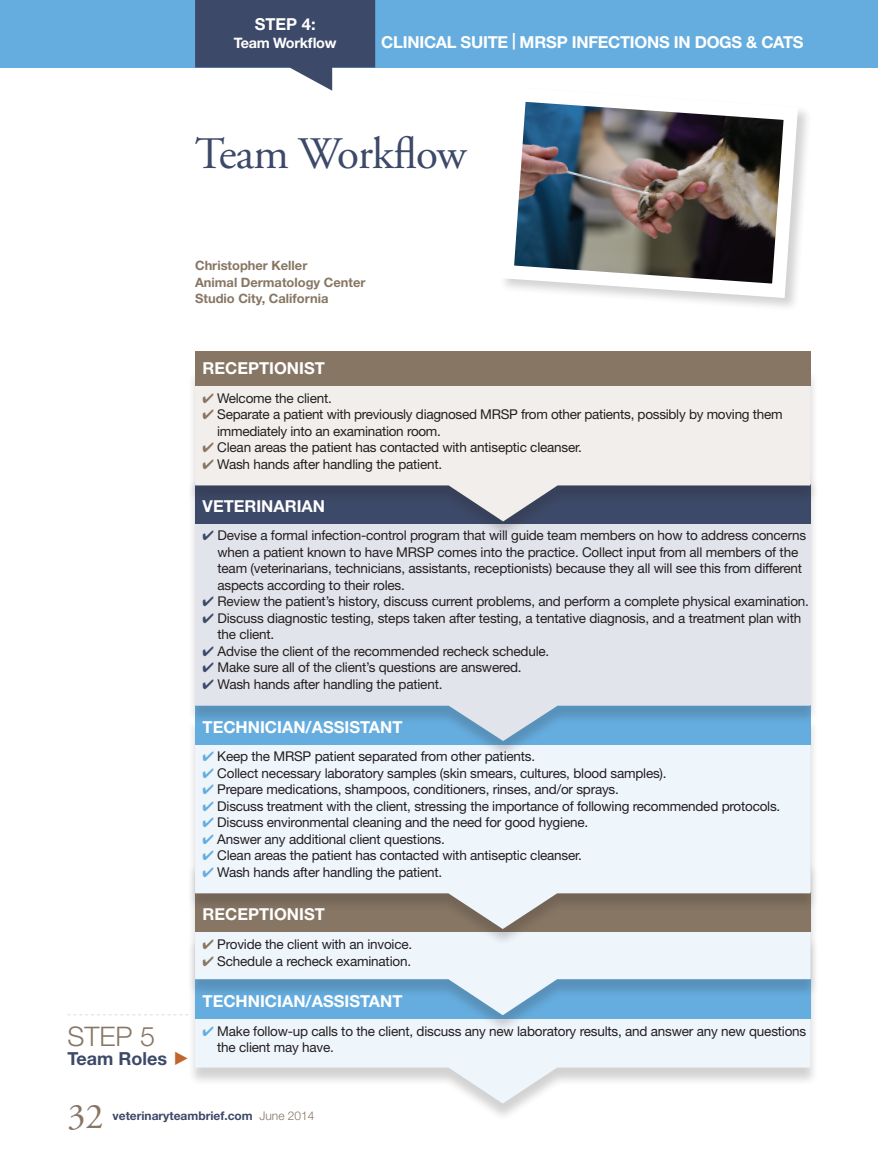
<style>
.page{position:relative;width:878px;height:1175px;background:#fff}
.page>*{position:absolute;margin:0;border:0;box-sizing:border-box;transform-origin:0 0}
.t1{font:45px "Adobe Garamond Pro";letter-spacing:-.02em;color:#3d4968}
.t2{font:36px "Adobe Garamond Pro";color:#877664}
.t3{font:300 27px "Helvetica Neue LT Std";color:#877664}
.t4{font:700 18px "Helvetica Neue LT Std";color:#3d4968}
.t5{font:700 16.5px "Helvetica Neue LT Std";color:#fff}
.t6{font:700 14.4px "Helvetica Neue LT Std";letter-spacing:-.02em;color:#fff}
.t7{font:13.5px/16.5px "Helvetica Neue LT Std";letter-spacing:-.015em;color:#231f20}
.t8{font:700 12.9px/16.5px "Helvetica Neue LT Std";color:#877664}
.t9{font:700 12px "Helvetica Neue LT Std";color:#3d4968}
.s1{color:#877664}
.s2{color:#3d4968}
.s3{color:#65addf}
.s4{font-weight:300;color:#877664}
</style>
<div class="page">
<svg style="left:195px;top:1033px;width:615px;height:70px;fill:#eef5fb"></svg>
<svg style="left:68px;top:1014px;width:119px;height:1px"></svg>
<div style="left:187px;top:862px;width:631px;height:171px;background:#231f20;opacity:.2"></div>
<svg style="left:195px;top:947px;width:615px;height:68px;background:#aacee7"></svg>
<div style="left:187px;top:717px;width:631px;height:230px;background:#231f20;opacity:.2"></div>
<svg style="left:195px;top:758px;width:615px;height:171px;background:#d9dbdd"></svg>
<div style="left:187px;top:477px;width:631px;height:281px;background:#231f20;opacity:.2"></div>
<svg style="left:195px;top:539px;width:615px;height:202px;background:#cdd9e7"></svg>
<div style="left:0;top:0;width:878px;height:68px;background:#65addf"></div>
<svg style="left:195px;top:0;width:180px;height:91px"></svg>
<img style="left:504px;top:101px;width:301px;height:204px">
<div style="left:187px;top:369px;width:631px;height:170px;background:#231f20;opacity:.2"></div>
<svg style="left:195px;top:386px;width:615px;height:135px;background:#c5c5ca"></svg>
<div style="left:195px;top:351px;width:615px;height:35px;background:#877664"></div>
<p class="t5" style="left:255px;top:14px;width:62px">STEP 4:</p>
<p class="t6" style="left:234px;top:34px;width:104px">Team Workflow</p>
<p class="t5" style="left:381px;top:32px;width:424px">CLINICAL SUITE | MRSP INFECTIONS IN DOGS &amp; CATS</p>
<h1 class="t1" style="left:195px;top:126px;width:273px">Team Workflow</h1>
<p class="t8" style="left:195px;top:257px;width:172px">Christopher Keller<br>Animal Dermatology Center<br>Studio City, California</p>
<p class="t5" style="left:202px;top:358px;width:124px">RECEPTIONIST</p>
<p class="t7" style="left:202px;top:389px;width:131px"><span class="s1">✔</span> Welcome the client.</p>
<p class="t7" style="left:217px;top:406px;width:567px;text-indent:-15px"><span class="s1">✔</span> Separate a patient with previously diagnosed MRSP from other patients, possibly by moving them immediately into an examination room.</p>
<p class="t7" style="left:202px;top:439px;width:381px"><span class="s1">✔</span> Clean areas the patient has contacted with antiseptic cleanser.</p>
<p class="t7" style="left:202px;top:455px;width:241px"><span class="s1">✔</span> Wash hands after handling the patient.</p>
<p class="t5" style="left:202px;top:495px;width:124px">VETERINARIAN</p>
<p class="t7" style="left:217px;top:527px;width:590px;text-indent:-15px"><span class="s2">✔</span> Devise a formal infection-control program that will guide team members on how to address concerns when a patient known to have MRSP comes into the practice. Collect input from all members of the team (veterinarians, technicians, assistants, receptionists) because they all will see this from different aspects according to their roles.</p>
<p class="t7" style="left:202px;top:593px;width:608px"><span class="s2">✔</span> Review the patient’s history, discuss current problems, and perform a complete physical examination.</p>
<p class="t7" style="left:217px;top:609px;width:585px;text-indent:-15px"><span class="s2">✔</span> Discuss diagnostic testing, steps taken after testing, a tentative diagnosis, and a treatment plan with the client.</p>
<p class="t7" style="left:202px;top:642px;width:348px"><span class="s2">✔</span> Advise the client of the recommended recheck schedule.</p>
<p class="t7" style="left:202px;top:659px;width:320px"><span class="s2">✔</span> Make sure all of the client’s questions are answered.</p>
<p class="t7" style="left:202px;top:675px;width:241px"><span class="s2">✔</span> Wash hands after handling the patient.</p>
<p class="t5" style="left:202px;top:716px;width:201px">TECHNICIAN/ASSISTANT</p>
<p class="t7" style="left:202px;top:747px;width:334px"><span class="s3">✔</span> Keep the MRSP patient separated from other patients.</p>
<p class="t7" style="left:202px;top:764px;width:465px"><span class="s3">✔</span> Collect necessary laboratory samples (skin smears, cultures, blood samples).</p>
<p class="t7" style="left:202px;top:780px;width:418px"><span class="s3">✔</span> Prepare medications, shampoos, conditioners, rinses, and/or sprays.</p>
<p class="t7" style="left:202px;top:797px;width:579px"><span class="s3">✔</span> Discuss treatment with the client, stressing the importance of following recommended protocols.</p>
<p class="t7" style="left:202px;top:813px;width:387px"><span class="s3">✔</span> Discuss environmental cleaning and the need for good hygiene.</p>
<p class="t7" style="left:202px;top:830px;width:244px"><span class="s3">✔</span> Answer any additional client questions.</p>
<p class="t7" style="left:202px;top:846px;width:381px"><span class="s3">✔</span> Clean areas the patient has contacted with antiseptic cleanser.</p>
<p class="t7" style="left:202px;top:863px;width:241px"><span class="s3">✔</span> Wash hands after handling the patient.</p>
<h3 class="t3" style="left:68px;top:1019px;width:89px">STEP 5</h3>
<h3 class="t4" style="left:68px;top:1047px;width:101px">Team Roles</h3>
<p class="t5" style="left:202px;top:904px;width:124px">RECEPTIONIST</p>
<p class="t7" style="left:202px;top:935px;width:211px"><span class="s1">✔</span> Provide the client with an invoice.</p>
<p class="t7" style="left:202px;top:952px;width:210px"><span class="s1">✔</span> Schedule a recheck examination.</p>
<p class="t5" style="left:202px;top:991px;width:201px">TECHNICIAN/ASSISTANT</p>
<p class="t7" style="left:202px;top:1022px;width:605px"><span class="s3">✔</span> Make follow-up calls to the client, discuss any new laboratory results, and answer any new questions</p>
<p class="t7" style="left:217px;top:1039px;width:118px">the client may have.</p>
<h2 class="t2" style="left:68px;top:1094px;width:37px">32</h2>
<p class="t9" style="left:112px;top:1108px;width:203px">veterinaryteambrief.com <span class="s4">June 2014</span></p>
</div>
